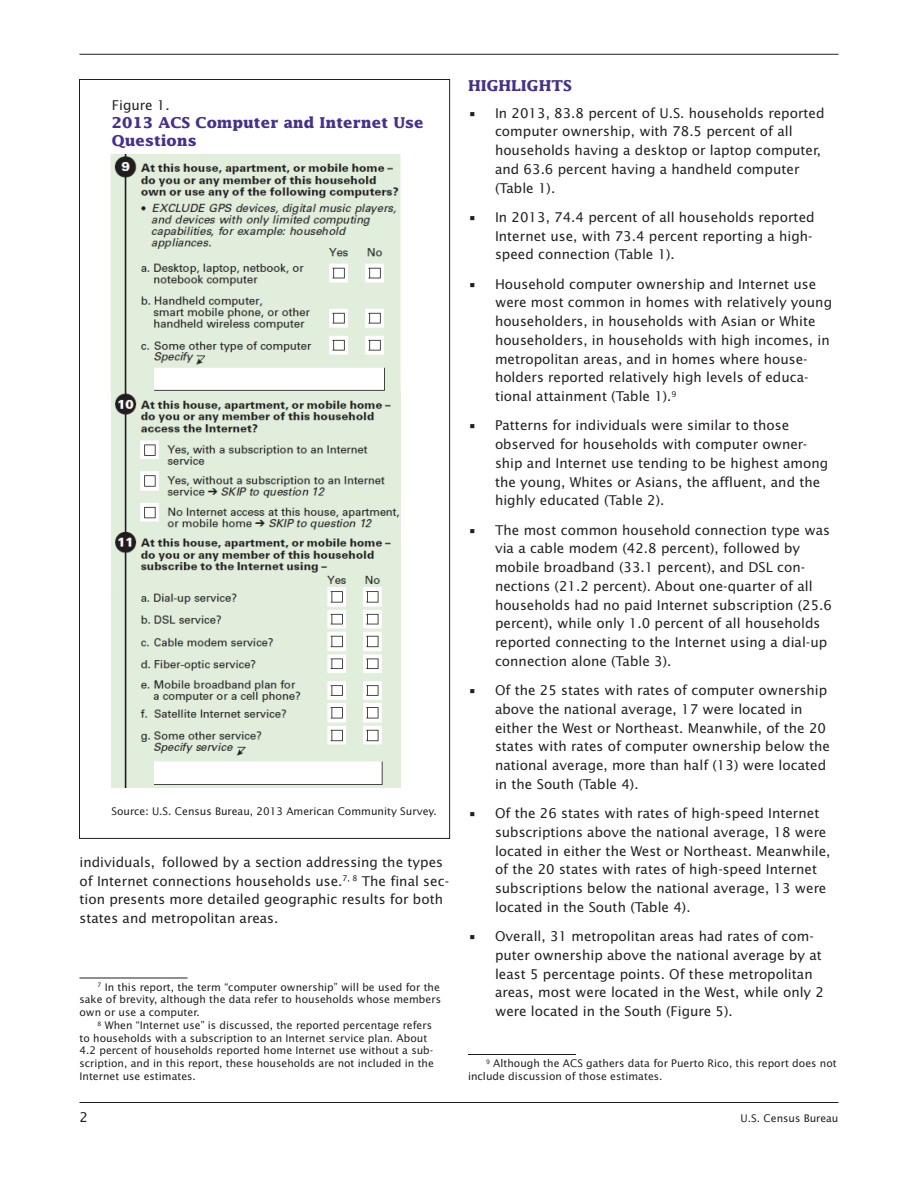
<style>
.page{position:relative;width:918px;height:1188px;background:#fff}
.page>*{position:absolute;margin:0;border:0;box-sizing:border-box;transform-origin:0 0}
.subhead1{font:700 15px/18px "Lucida";color:#452f92}
.t1{font:13.5px/18.8px "Lucida Sans";color:#231f20}
.footnote{font:10.5px/12.8px "Lucida Sans";color:#231f20}
</style>
<div class="page">
<hr style="left:80px;top:1102px;width:758px;height:1px;background:#231f20">
<hr style="left:80px;top:54px;width:758px;height:1px;background:#231f20">
<hr style="left:80px;top:978px;width:108px;height:1px;background:#231f20">
<hr style="left:468px;top:1054px;width:108px;height:1px;background:#231f20">
<img style="left:111px;top:154px;width:290px;height:633px">
<img style="left:112px;top:391px;width:288px;height:396px">
<p class="t1" style="left:112px;top:96px;width:59px">Figure 1.</p>
<p class="subhead1" style="left:112px;top:114px;width:313px">2013 ACS Computer and Internet Use<br>Questions</p>
<p class="footnote" style="left:111px;top:805px;width:327px">Source: U.S. Census Bureau, 2013 American Community Survey.</p>
<p class="t1" style="left:80px;top:853px;width:371px">individuals, followed by a section addressing the types of Internet connections households use.<sup>7,</sup> <sup>8</sup> The final sec&shy;tion presents more detailed geographic results for both states and metropolitan areas.</p>
<p class="footnote" style="left:80px;top:981px;width:363px;text-align:justify;text-indent:18px"><sup>7</sup> In this report, the term “computer ownership” will be used for the sake of brevity, although the data refer to households whose members own or use a computer.</p>
<p class="footnote" style="left:80px;top:1019px;width:356px;text-indent:18px"><sup>8</sup> When “Internet use” is discussed, the reported percentage refers to households with a subscription to an Internet service plan. About 4.2 percent of households reported home Internet use without a sub&shy;scription, and in this report, these households are not included in the Internet use estimates.</p>
<p class="subhead1" style="left:468px;top:77px;width:105px">HIGHLIGHTS</p>
<p class="t1" style="left:495px;top:104px;width:331px;text-indent:-27px">• In 2013, 83.8 percent of U.S. households reported computer ownership, with 78.5 percent of all households having a desktop or laptop computer, and 63.6 percent having a handheld computer (Table 1).</p>
<p class="t1" style="left:495px;top:208px;width:321px;text-indent:-27px">• In 2013, 74.4 percent of all households reported<br>Internet use, with 73.4 percent reporting a high&shy;speed connection (Table 1).</p>
<p class="t1" style="left:495px;top:275px;width:339px;text-indent:-27px">• Household computer ownership and Internet use were most common in homes with relatively young householders, in households with Asian or White householders, in households with high incomes, in metropolitan areas, and in homes where house&shy;holders reported relatively high levels of educa&shy;tional attainment (Table 1).<sup>9</sup></p>
<p class="t1" style="left:495px;top:416px;width:335px;text-indent:-27px">• Patterns for individuals were similar to those observed for households with computer owner&shy;ship and Internet use tending to be highest among the young, Whites or Asians, the affluent, and the highly educated (Table 2).</p>
<p class="t1" style="left:495px;top:521px;width:339px;text-indent:-27px">• The most common household connection type was via a cable modem (42.8 percent), followed by mobile broadband (33.1 percent), and DSL con&shy;nections (21.2 percent). About one-quarter of all households had no paid Internet subscription (25.6 percent), while only 1.0 percent of all households reported connecting to the Internet using a dial-up connection alone (Table 3).</p>
<p class="t1" style="left:495px;top:681px;width:337px;text-indent:-27px">• Of the 25 states with rates of computer ownership above the national average, 17 were located in either the West or Northeast. Meanwhile, of the 20 states with rates of computer ownership below the national average, more than half (13) were located in the South (Table 4).</p>
<p class="t1" style="left:495px;top:804px;width:337px;text-indent:-27px">• Of the 26 states with rates of high-speed Internet subscriptions above the national average, 18 were located in either the West or Northeast. Meanwhile, of the 20 states with rates of high-speed Internet subscriptions below the national average, 13 were located in the South (Table 4).</p>
<p class="t1" style="left:495px;top:927px;width:331px;text-indent:-27px">• Overall, 31 metropolitan areas had rates of com&shy;puter ownership above the national average by at least 5 percentage points. Of these metropolitan areas, most were located in the West, while only 2 were located in the South (Figure 5).</p>
<p class="footnote" style="left:468px;top:1057px;width:370px;text-indent:18px"><sup>9</sup> Although the ACS gathers data for Puerto Rico, this report does not include discussion of those estimates.</p>
<p class="t1" style="left:80px;top:1108px;width:10px">2</p>
<p class="footnote" style="left:741px;top:1112px;width:99px">U.S. Census Bureau</p>
</div>
